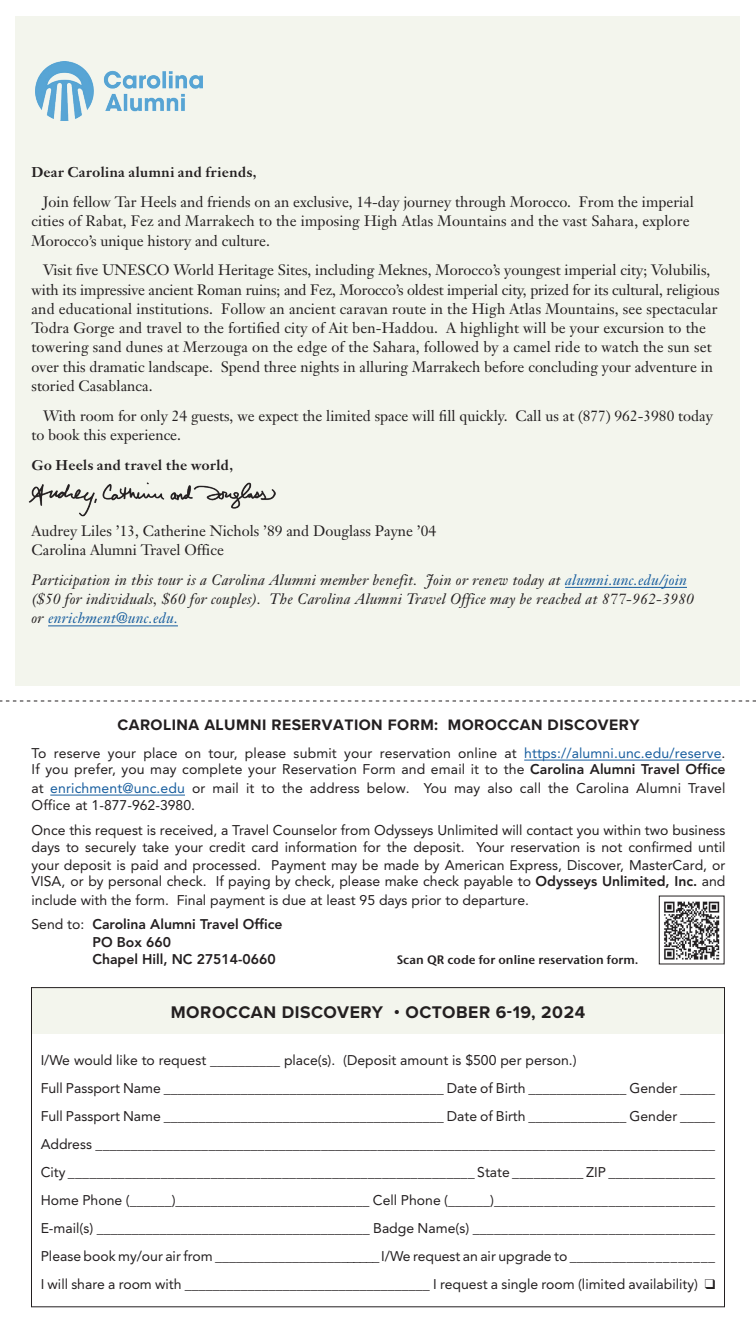
<style>
.page{position:relative;width:756px;height:1323px;background:#fff}
.page>*{position:absolute;margin:0;border:0;box-sizing:border-box;transform-origin:0 0}
.t1{font:700 17.5px "Proxima Nova";letter-spacing:.03em;color:#231f20}
.Copy{font:700 15.75px "Proxima Nova";letter-spacing:.03em;color:#231f20}
.Letter_Copy{font:14.88px/19.2px "Janson Text LT Pro";color:#231f20}
.Letter_Copy-2{font:italic 14.88px/19.2px "Janson Text LT Pro";letter-spacing:.02em;color:#231f20}
.Letter_Copy-3{font:500 14.88px "Janson URW";color:#231f20}
.Copy-2{font:14px/28px "Avenir LT Pro";color:#231f20}
.Copy-3{font:800 14px/17.5px "Avenir LT Pro";color:#231f20}
.Copy-4{font:600 12.25px "Stone Sans ITC Pro";color:#231f20}
.s1{color:#175d9e}
.s2{font-weight:800}
.s3{font-weight:400}
</style>
<div class="page">
<div style="left:16px;top:16px;width:724px;height:669px;background:#f3f5ed"></div>
<svg style="left:0;top:701px;width:756px;height:1px"></svg>
<div style="left:32px;top:987px;width:692px;height:47px;background:#f3f5ed"></div>
<img style="left:35px;top:61px;width:168px;height:59px">
<img style="left:28px;top:483px;width:247px;height:34px">
<img style="left:664px;top:901px;width:55px;height:58px">
<hr style="left:565px;top:587px;width:122px;height:1px;background:#175d9e">
<hr style="left:48px;top:626px;width:130px;height:1px;background:#175d9e">
<hr style="left:524px;top:760px;width:197px;height:1px;background:#175d9e">
<hr style="left:50px;top:795px;width:135px;height:1px;background:#175d9e">
<p class="Letter_Copy-3" style="left:32px;top:164px;width:227px">Dear Carolina alumni and friends,</p>
<p class="Letter_Copy" style="left:32px;top:192px;width:664px;text-indent:12px">Join fellow Tar Heels and friends on an exclusive, 14-day journey through Morocco. From the imperial cities of Rabat, Fez and Marrakech to the imposing High Atlas Mountains and the vast Sahara, explore<br>Morocco’s unique history and culture.</p>
<p class="Letter_Copy" style="left:32px;top:261px;width:690px;text-indent:12px">Visit five UNESCO World Heritage Sites, including Meknes, Morocco’s youngest imperial city; Volubilis, with its impressive ancient Roman ruins; and Fez, Morocco’s oldest imperial city, prized for its cultural, religious and educational institutions. Follow an ancient caravan route in the High Atlas Mountains, see spectacular Todra Gorge and travel to the fortified city of Ait ben-Haddou. A highlight will be your excursion to the towering sand dunes at Merzouga on the edge of the Sahara, followed by a camel ride to watch the sun set over this dramatic landscape. Spend three nights in alluring Marrakech before concluding your adventure in storied Casablanca.</p>
<p class="Letter_Copy" style="left:32px;top:406px;width:684px;text-indent:12px">With room for only 24 guests, we expect the limited space will fill quickly. Call us at (877) 962-3980 today to book this experience.</p>
<p class="Letter_Copy-3" style="left:32px;top:456px;width:203px">Go Heels and travel the world,</p>
<p class="Letter_Copy" style="left:32px;top:521px;width:406px">Audrey Liles ’13, Catherine Nichols ’89 and Douglass Payne ’04<br>Carolina Alumni Travel Office</p>
<p class="Letter_Copy-2" style="left:32px;top:570px;width:664px">Participation in this tour is a Carolina Alumni member benefit. Join or renew today at <span class="s1">alumni.unc.edu/join </span>($50 for individuals, $60 for couples). The Carolina Alumni Travel Office may be reached at 877-962-3980 or <span class="s1">enrichment@unc.edu.</span></p>
<p class="Copy" style="left:118px;top:713px;width:524px">CAROLINA ALUMNI RESERVATION FORM: MOROCCAN DISCOVERY</p>
<p class="Copy-2" style="left:32px;top:744px;width:695px;line-height:16.8px">To reserve your place on tour, please submit your reservation online at <span class="s1">https://alumni.unc.edu/reserve</span>.<br>If you prefer, you may complete your Reservation Form and email it to the <span class="s2">Carolina Alumni Travel Office</span></p>
<p class="Copy-2" style="left:32px;top:779px;width:695px;line-height:17.5px">at <span class="s1">enrichment@unc.edu</span> or mail it to the address below. You may also call the Carolina Alumni Travel<br>Office at 1-877-962-3980.</p>
<p class="Copy-2" style="left:32px;top:821px;width:695px;line-height:17.3px;text-align:justify">Once this request is received, a Travel Counselor from Odysseys Unlimited will contact you within two business days to securely take your credit card information for the deposit. Your reservation is not confirmed until your deposit is paid and processed. Payment may be made by American Express, Discover, MasterCard, or VISA, or by personal check. If paying by check, please make check payable to <span class="s2">Odysseys Unlimited, Inc.</span> and</p>
<p class="Copy-2" style="left:32px;top:886px;width:499px">include with the form. Final payment is due at least 95 days prior to departure.</p>
<p class="Copy-3" style="left:92px;top:916px;width:192px;text-indent:-61px"><span class="s3">Send to:</span> Carolina Alumni Travel Office<br>PO Box 660<br>Chapel Hill, NC 27514-0660</p>
<p class="Copy-4" style="left:397px;top:952px;width:243px">Scan QR code for online reservation form.</p>
<p class="t1" style="left:171px;top:999px;width:416px">MOROCCAN DISCOVERY • OCTOBER 6-19, 2024</p>
<p class="Copy-2" style="left:41px;top:1046px;width:538px">I/We would like to request __________ place(s). (Deposit amount is $500 per person.)</p>
<p class="Copy-2" style="left:41px;top:1074px;width:676px">Full Passport Name ________________________________________ Date of Birth ______________ Gender _____</p>
<p class="Copy-2" style="left:41px;top:1102px;width:676px">Full Passport Name ________________________________________ Date of Birth ______________ Gender _____</p>
<p class="Copy-2" style="left:41px;top:1130px;width:676px">Address ________________________________________________________________________________________</p>
<p class="Copy-2" style="left:41px;top:1158px;width:676px;text-align:justify">City _________________________________________________________ State __________ ZIP _______________ Home Phone (______)____________________________ Cell Phone (______)_______________________________ E-mail(s) _______________________________________ Badge Name(s) __________________________________ Please book my/our air from ________________________ I/We request an air upgrade to ____________________ I will share a room with ___________________________________ I request a single room (limited availability) ❑</p>
</div>
